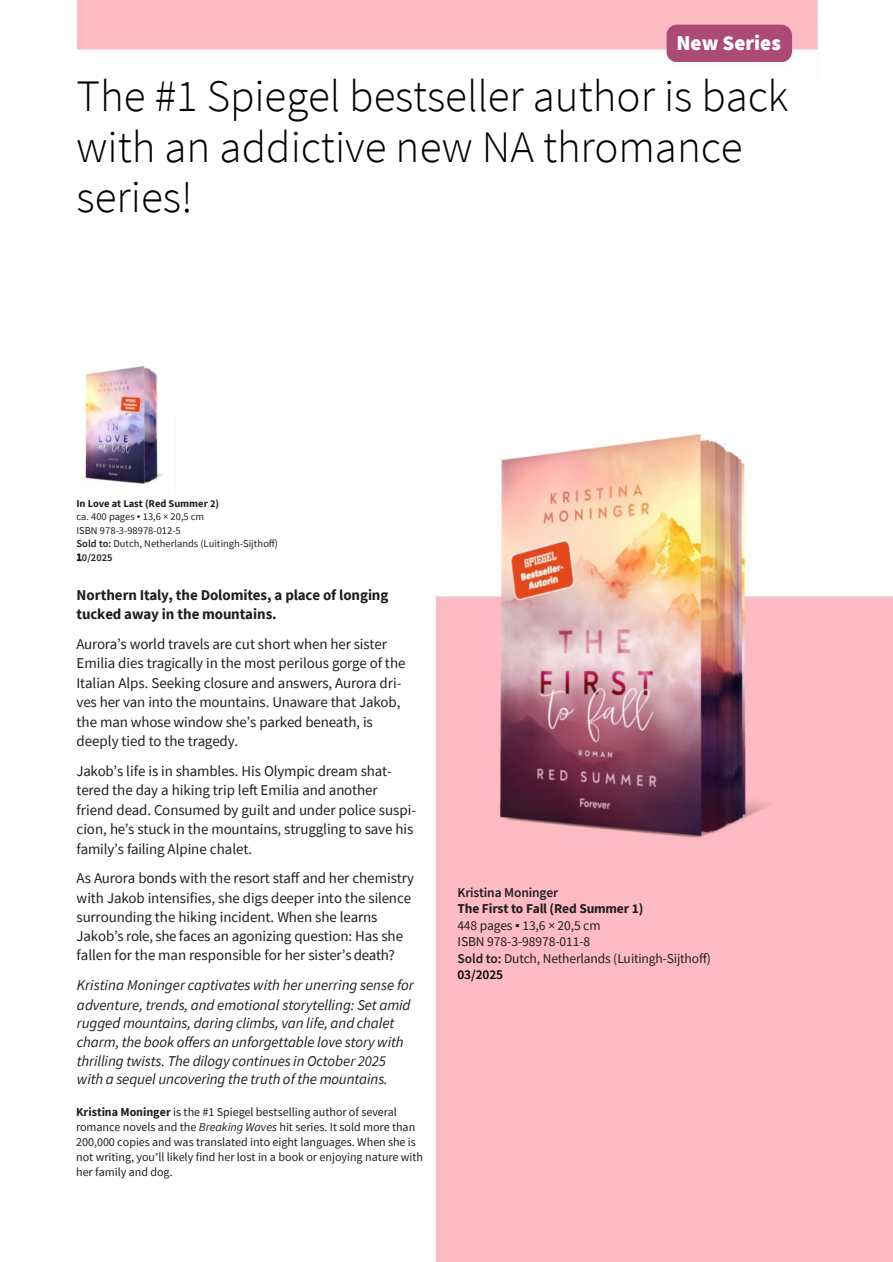
<style>
.page{position:relative;width:893px;height:1262px;background:#fff}
.page>*{position:absolute;margin:0;border:0;box-sizing:border-box;transform-origin:0 0}
.t1{font:45px "WRD EMBED SUB 1345";color:#000}
.t2{font:21px "WRD EMBED SUB 1343";color:#fff}
.t3{font:15px/18.8px "WRD EMBED SUB 1349";letter-spacing:-.01em;color:#221e1f}
.t4{font:15px/18.6px "WRD EMBED SUB 1353";letter-spacing:-.005em;color:#221e1f}
.t5{font:15px "WRD EMBED SUB 1347";letter-spacing:-.01em;color:#221e1f}
.t6{font:13.5px "WRD EMBED SUB 1349";letter-spacing:-.01em;color:#221e1f}
.t7{font:13.5px "WRD EMBED SUB 1347";letter-spacing:-.01em;color:#221e1f}
.t8{font:13.5px "WRD EMBED SUB 1351";letter-spacing:-.015em;color:#221e1f}
.t9{font:13.5px "WRD EMBED SUB 1351";letter-spacing:-.005em;color:#000}
.t10{font:12px/15.1px "WRD EMBED SUB 1349";letter-spacing:-.005em;color:#221e1f}
.t11{font:10.5px "WRD EMBED SUB 1349";color:#221e1f}
.t12{font:10.5px "WRD EMBED SUB 1347";color:#221e1f}
.t13{font:10.5px "WRD EMBED SUB 1351";color:#221e1f}
.s1{font-family:"Arial"}
.s2{font-family:"WRD EMBED SUB 1351"}
.s3{font-family:"WRD EMBED SUB 1349"}
.s4{font-family:"WRD EMBED SUB 1347"}
.s5{font-family:"WRD EMBED SUB 1353"}
.s6{font-family:"Aptos"}
</style>
<div class="page">
<img style="left:83px;top:365px;width:93px;height:124px">
<img style="left:435px;top:433px;width:457px;height:828px">
<img style="left:75px;top:0;width:743px;height:64px">
<p class="t2" style="left:676px;top:29px;width:106px">New Series</p>
<p class="t1" style="left:76px;top:67px;width:713px">The #1 Spiegel bestseller author is back</p>
<p class="t1" style="left:76px;top:118px;width:667px">with an addictive new NA thromance</p>
<p class="t1" style="left:76px;top:168px;width:118px">series!</p>
<p class="t12" style="left:76px;top:496px;width:144px">In Love at Last (Red Summer 2)</p>
<p class="t11" style="left:76px;top:510px;width:129px">ca. 400 pages <span class="s1">▪</span> 13,6 × 20,5 cm</p>
<p class="t11" style="left:76px;top:523px;width:106px">ISBN 978-3-98978-012-5</p>
<p class="t11" style="left:76px;top:537px;width:203px"><span class="s2">Sold to:</span> Dutch, Netherlands (Luitingh-Sijthoff)</p>
<p class="t13" style="left:76px;top:550px;width:37px"><span class="s3">1</span>0/2025</p>
<p class="t5" style="left:76px;top:585px;width:313px">Northern Italy, the Dolomites, a place of longing</p>
<p class="t5" style="left:76px;top:604px;width:201px">tucked away in the mountains.</p>
<p class="t3" style="left:76px;top:634px;width:312px">Aurora’s world travels are cut short when her sister</p>
<p class="t3" style="left:76px;top:653px;width:330px">Emilia dies tragically in the most perilous gorge of the</p>
<p class="t3" style="left:76px;top:673px;width:326px">Italian Alps. Seeking closure and answers, Aurora dri-</p>
<p class="t3" style="left:76px;top:692px;width:325px">ves her van into the mountains. Unaware that Jakob,</p>
<p class="t3" style="left:76px;top:712px;width:298px">the man whose window she’s parked beneath, is</p>
<p class="t3" style="left:76px;top:731px;width:163px">deeply tied to the tragedy.</p>
<p class="t3" style="left:76px;top:761px;width:317px">Jakob’s life is in shambles. His Olympic dream shat-</p>
<p class="t3" style="left:76px;top:780px;width:302px">tered the day a hiking trip leſt Emilia and another</p>
<p class="t3" style="left:76px;top:800px;width:341px">friend dead. Consumed by guilt and under police suspi-</p>
<p class="t3" style="left:76px;top:819px;width:338px">cion, he’s stuck in the mountains, struggling to save his</p>
<p class="t3" style="left:76px;top:838px;width:177px">family’s failing Alpine chalet.</p>
<p class="t3" style="left:76px;top:868px;width:339px">As Aurora bonds with the resort staff and her chemistry</p>
<p class="t3" style="left:76px;top:887px;width:336px">with Jakob intensifies, she digs deeper into the silence</p>
<p class="t3" style="left:76px;top:907px;width:302px">surrounding the hiking incident. When she learns</p>
<p class="t3" style="left:76px;top:926px;width:328px">Jakob’s role, she faces an agonizing question: Has she fallen for the man responsible for her sister’s death?</p>
<p class="t4" style="left:77px;top:975px;width:338px">Kristina Moninger captivates with her unerring sense for</p>
<p class="t4" style="left:77px;top:995px;width:335px">adventure, trends, and emotional storytelling: Set amid rugged mountains, daring climbs, van life, and chalet charm, the book offers an unforgettable love story with thrilling twists. The dilogy continues in October 2025 with a sequel uncovering the truth of the mountains.</p>
<p class="t10" style="left:76px;top:1103px;width:348px"><span class="s4">Kristina Moninger</span> is the #1 Spiegel bestselling author of several romance novels and the <span class="s5">Breaking Waves</span> hit series. It sold more than 200,000 copies and was translated into eight languages. When she is not writing, you<span class="s6">’</span>ll likely find her lost in a book or enjoying nature with her family and dog.</p>
<p class="t8" style="left:457px;top:883px;width:102px">Kristina Moninger</p>
<p class="t7" style="left:457px;top:900px;width:188px">The First to Fall (Red Summer 1)</p>
<p class="t6" style="left:457px;top:916px;width:145px">448 pages <span class="s1">▪</span> 13,6 × 20,5 cm</p>
<p class="t6" style="left:457px;top:933px;width:134px">ISBN 978-3-98978-011-8</p>
<p class="t6" style="left:457px;top:949px;width:255px"><span class="s2">Sold to:</span> Dutch, Netherlands (Luitingh-Sijthoff)</p>
<p class="t9" style="left:457px;top:966px;width:47px">03/2025</p>
</div>
